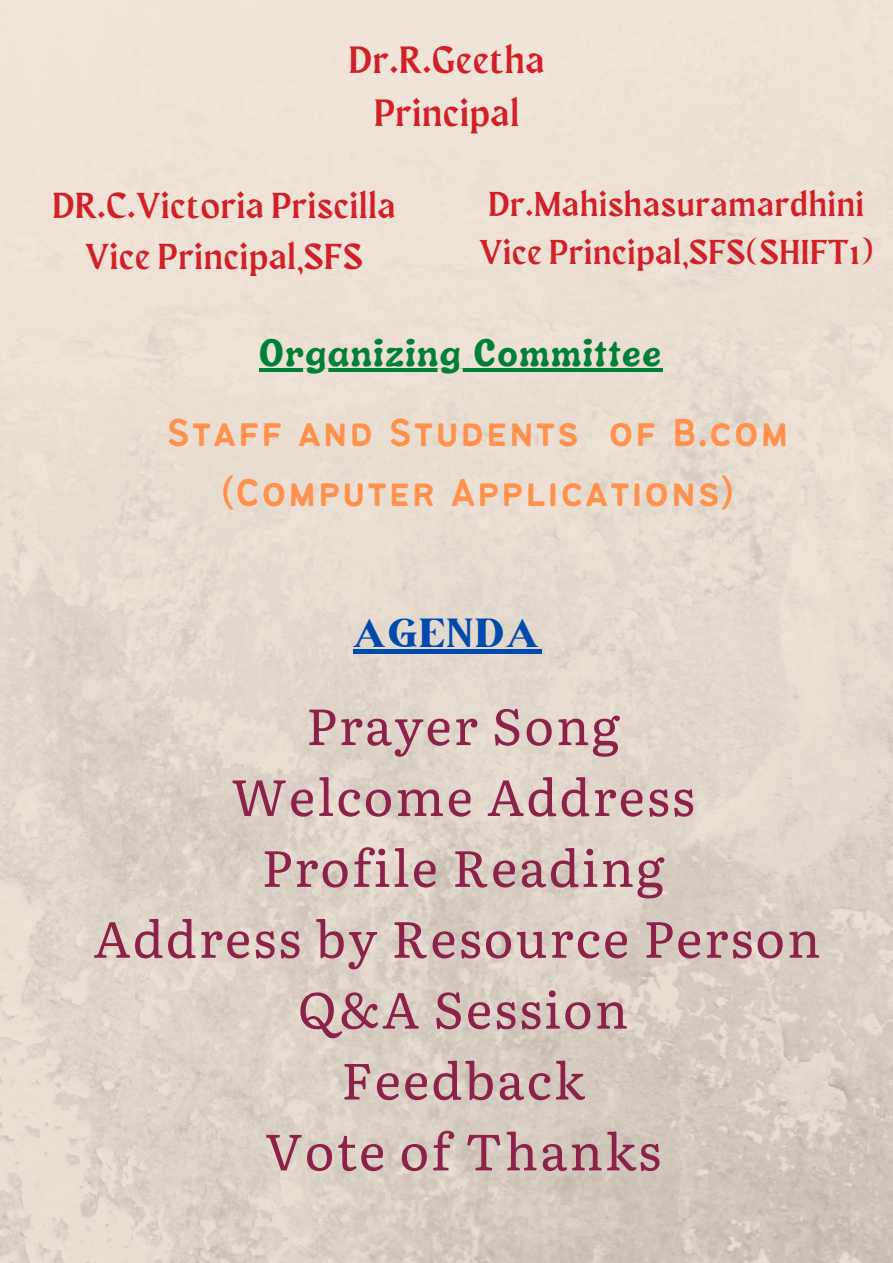
<style>
.page{position:relative;width:893px;height:1263px;background:#fff}
.page>*{position:absolute;margin:0;border:0;box-sizing:border-box;transform-origin:0 0}
.t1{font:50.7px/70.9px "Literata";letter-spacing:.04em;color:#8c214a;text-align:center}
.t2{font:48.45px "March";letter-spacing:.04em;color:#004aad}
.t3{font:42.75px/59.6px "Bantayog";letter-spacing:.04em;color:#ff914d;text-align:center}
.t4{font:700 39px "Luckybones";letter-spacing:.04em;color:#008037}
.t5{font:37.88px/52.9px "Maragsa Display";letter-spacing:.04em;color:#d22027;text-align:center}
.t6{font:36px/50.1px "Maragsa Display";letter-spacing:.04em;color:#d22027;text-align:center}
.t7{font:34.5px/47.8px "Maragsa Display";letter-spacing:.04em;color:#d22027}
</style>
<div class="page">
<img style="left:0;top:0;width:893px;height:1263px">
<hr style="left:259px;top:368px;width:403px;height:4px;background:#008037">
<div style="left:353px;top:649px;width:189px;height:5px;background:#004aad"></div>
<p class="t5" style="left:349px;top:36px;width:196px">Dr.R.Geetha<br>Principal</p>
<p class="t6" style="left:53px;top:184px;width:344px">DR.C.Victoria Priscilla<br>Vice Principal,SFS</p>
<p class="t7" style="left:480px;top:183px;width:395px">Dr.Mahishasuramardhini<br>Vice Principal,SFS(SHIFT1)</p>
<p class="t4" style="left:259px;top:328px;width:403px">Organizing Committee</p>
<p class="t3" style="left:167px;top:406px;width:623px">Staff and Students of B.com (Computer Applications)</p>
<p class="t2" style="left:353px;top:610px;width:188px">AGENDA</p>
<p class="t1" style="left:93px;top:688px;width:728px">Prayer Song<br>Welcome Address<br>Profile Reading<br>Address by Resource Person<br>Q&amp;A Session<br>Feedback<br>Vote of Thanks</p>
</div>
